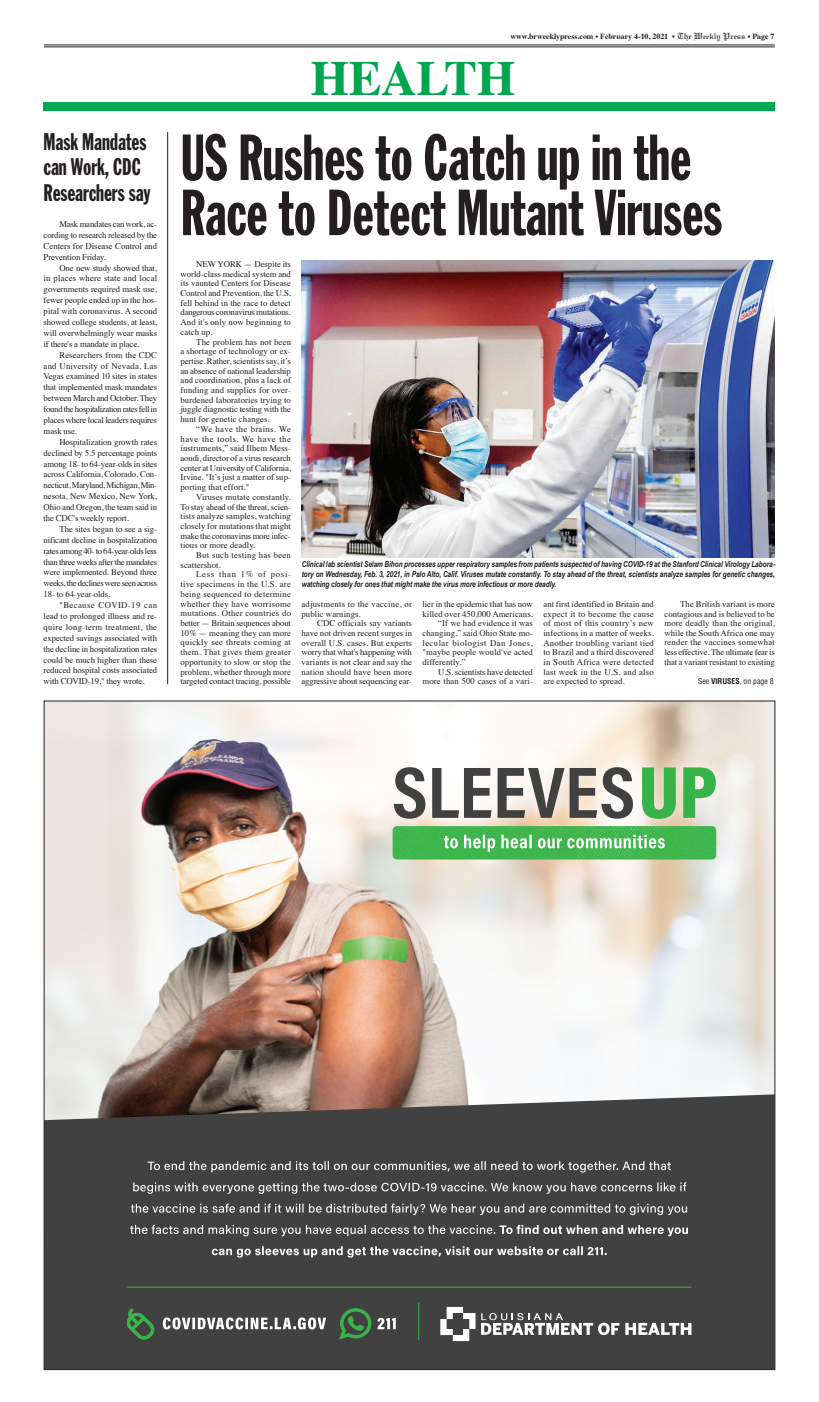
<style>
.page{position:relative;width:819px;height:1402px;background:#fff}
.page>*{position:absolute;margin:0;border:0;box-sizing:border-box;transform-origin:0 0}
.t1{font:63.88px/55.1px "Franklin Gothic Extra Cond";letter-spacing:-.005em;color:#231f20;scale:.95 1}
.t2{font:700 49.18px "Times";letter-spacing:-.005em;color:#00a54f}
.t3{font:23.62px/25.4px "Franklin Gothic Extra Cond";letter-spacing:-.005em;color:#231f20;scale:.95 1}
.t4{font:8.75px/9.7px "Times";letter-spacing:-.01em;color:#231f20;text-align:justify}
.t5{font:8.75px "Times";letter-spacing:.01em;color:#231f20}
.t6{font:8.75px/9.6px "Times";letter-spacing:.02em;color:#231f20}
.t7{font:8.75px/9.7px "Times";letter-spacing:.025em;color:#231f20}
.t8{font:8.75px "Times";letter-spacing:.05em;color:#231f20}
.t9{font:8.75px "Times";letter-spacing:.015em;color:#231f20}
.t10{font:italic 700 8.31px/10px "Arial Narrow";letter-spacing:-.005em;color:#231f20;text-align:justify;scale:.95 1}
.t11{font:700 7.88px "Times";color:#231f20}
.t12{font:condensed 7.88px "Helvetica";letter-spacing:-.005em;color:#231f20}
.s1{font-family:"Linotext";font-weight:400;font-size:9.62px}
.s2{font-weight:700}
</style>
<div class="page">
<hr style="left:44px;top:47px;width:731px;height:1px;background:#231f20">
<hr style="left:44px;top:45px;width:731px;height:1px;background:#231f20">
<div style="left:44px;top:102px;width:731px;height:9px;background:#00a94d"></div>
<svg style="left:46px;top:702px;width:727px;height:666px"></svg>
<svg style="left:625px;top:1323px;width:66px;height:12px"></svg>
<svg style="left:440px;top:1307px;width:179px;height:34px"></svg>
<img style="left:302px;top:260px;width:473px;height:297px">
<hr style="left:167px;top:132px;width:1px;height:552px;background:#231f20">
<h3 class="t3" style="left:44px;top:130px;width:114px">Mask Mandates can Work, CDC<br>Researchers say</h3>
<p class="t4" style="left:44px;top:218px;width:115px;line-height:10.8px;text-indent:16px">Mask mandates can work, ac&shy;cording to research released by the Centers for Disease Control and Prevention Friday.</p>
<p class="t4" style="left:44px;top:261px;width:115px;line-height:10.8px;text-indent:16px">One new study showed that, in places where state and local governments required mask use, fewer people ended up in the hos&shy;pital with coronavirus. A second showed college students, at least, will overwhelmingly wear masks if there's a mandate in place.</p>
<p class="t4" style="left:44px;top:349px;width:115px;line-height:10.8px;text-indent:16px">Researchers from the CDC and University of Nevada, Las Vegas examined 10 sites in states that implemented mask mandates between March and October. They found the hospitalization rates fell in places where local leaders requires mask use.</p>
<p class="t4" style="left:44px;top:436px;width:115px;line-height:10.8px;text-indent:16px">Hospitalization growth rates declined by 5.5 percentage points among 18- to 64-year-olds in sites across California, Colorado, Con&shy;necticut, Maryland, Michigan, Min&shy;nesota, New Mexico, New York, Ohio and Oregon, the team said in the CDC's weekly report.</p>
<p class="t4" style="left:44px;top:523px;width:115px;line-height:10.8px;text-indent:16px">The sites began to see a sig&shy;nificant decline in hospitalization rates among 40- to 64-year-olds less than three weeks after the mandates were implemented. Beyond three weeks, the declines were seen across 18- to 64-year-olds.</p>
<p class="t4" style="left:44px;top:599px;width:115px;line-height:10.8px;text-indent:16px">"Because COVID-19 can lead to prolonged illness and re&shy;quire long-term treatment, the expected savings associated with the decline in hospitalization rates could be much higher than these reduced hospital costs associated with COVID-19," they wrote.</p>
<p class="t11" style="left:511px;top:28px;width:265px">www.brweeklypress.com • February 4-10, 2021 • <span class="s1">The Weekly Press</span> • Page 7</p>
<h2 class="t2" style="left:311px;top:31px;width:206px">HEALTH</h2>
<h1 class="t1" style="left:181px;top:132px;width:572px">US Rushes to Catch up in the<br>Race to Detect Mutant Viruses</h1>
<p class="t4" style="left:181px;top:258px;width:112px;text-indent:16px">NEW YORK — Despite its world-class medical system and its vaunted Centers for Disease Control and Prevention, the U.S. fell behind in the race to detect dangerous coronavirus mutations.<br>And it's only now beginning to catch up.</p>
<p class="t4" style="left:181px;top:336px;width:112px;text-indent:16px">The problem has not been a shortage of technology or ex&shy;pertise. Rather, scientists say, it’s an absence of national leadership and coordination, plus a lack of funding and supplies for over&shy;burdened laboratories trying to juggle diagnostic testing with the hunt for genetic changes.</p>
<p class="t4" style="left:181px;top:423px;width:112px;text-indent:16px">“We have the brains. We have the tools. We have the instruments,” said Ilhem Mess&shy;aoudi, director of a virus research center at University of California, Irvine. "It’s just a matter of sup&shy;porting that effort."</p>
<p class="t4" style="left:181px;top:491px;width:112px;text-indent:16px">Viruses mutate constantly.<br>To stay ahead of the threat, scien&shy;tists analyze samples, watching closely for mutations that might make the coronavirus more infec&shy;tious or more deadly.</p>
<p class="t7" style="left:181px;top:549px;width:112px;text-indent:16px">But such testing has been scattershot.</p>
<p class="t4" style="left:181px;top:569px;width:112px;text-indent:16px">Less than 1% of posi&shy;tive specimens in the U.S. are being sequenced to determine whether they have worrisome mutations. Other countries do better — Britain sequences about 10% — meaning they can more quickly see threats coming at them. That gives them greater opportunity to slow or stop the problem, whether through more targeted contact tracing, possible</p>
<p class="t10" style="left:302px;top:559px;width:500px">Clinical lab scientist Selam Bihon processes upper respiratory samples from patients suspected of having COVID-19 at the Stanford Clinical Virology Labora&shy;tory on Wednesday, Feb. 3, 2021, in Palo Alto, Calif. Viruses mutate constantly. To stay ahead of the threat, scientists analyze samples for genetic changes, watching closely for ones that might make the virus more infectious or more deadly.</p>
<p class="t6" style="left:302px;top:599px;width:112px">adjustments to the vaccine, or public warnings.</p>
<p class="t4" style="left:302px;top:618px;width:112px;text-indent:16px">CDC officials say variants have not driven recent surges in overall U.S. cases. But experts worry that what's happening with variants is not clear and say the nation should have been more aggressive about sequencing ear-</p>
<p class="t4" style="left:422px;top:598px;width:112px">lier in the epidemic that has now</p>
<p class="t4" style="left:422px;top:608px;width:112px">killed over 450,000 Americans.</p>
<p class="t5" style="left:438px;top:615px;width:96px">“If we had evidence it was</p>
<p class="t5" style="left:422px;top:625px;width:112px">changing,” said Ohio State mo-</p>
<p class="t8" style="left:422px;top:634px;width:112px">lecular biologist Dan Jones,</p>
<p class="t5" style="left:422px;top:644px;width:112px">"maybe people would've acted</p>
<p class="t5" style="left:422px;top:654px;width:45px">differently.”</p>
<p class="t4" style="left:438px;top:666px;width:96px">U.S. scientists have detected</p>
<p class="t9" style="left:422px;top:673px;width:112px">more than 500 cases of a vari-</p>
<p class="t4" style="left:543px;top:598px;width:112px">ant first identified in Britain and expect it to become the cause of most of this country’s new infections in a matter of weeks.<br>Another troubling variant tied to Brazil and a third discovered in South Africa were detected last week in the U.S. and also are expected to spread.</p>
<p class="t4" style="left:664px;top:598px;width:112px;text-indent:16px">The British variant is more contagious and is believed to be more deadly than the original, while the South Africa one may render the vaccines somewhat less effective. The ultimate fear is that a variant resistant to existing</p>
<p class="t12" style="left:698px;top:676px;width:77px">See <span class="s2">VIRUSES</span>, on page 8</p>
</div>
